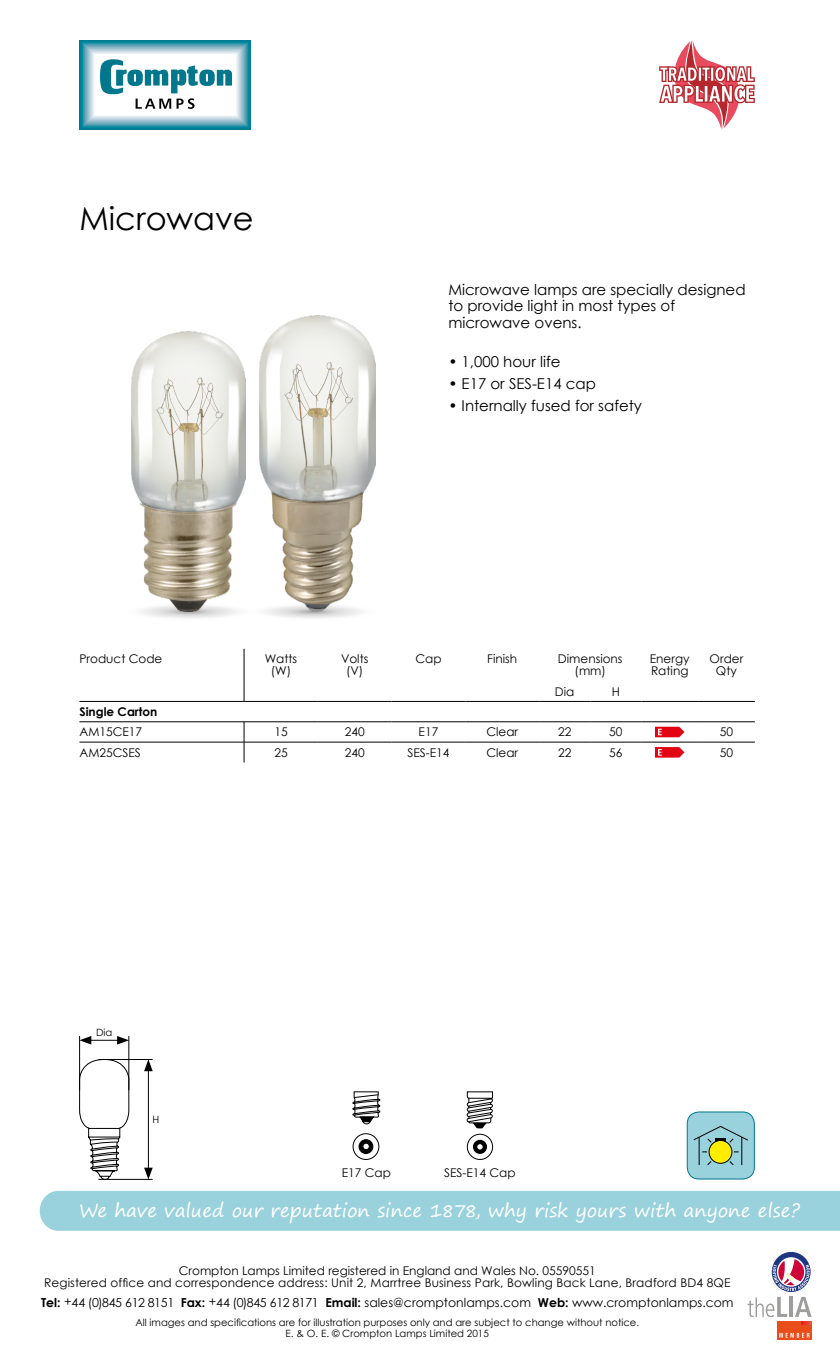
<style>
.page{position:relative;width:840px;height:1361px;background:#fff}
.page>*{position:absolute;margin:0;border:0;box-sizing:border-box;transform-origin:0 0}
.t1{font:32px "Century Gothic";color:#000}
.t2{font:18.6px "Segoe Print";color:#fff}
.t3{font:15px/16.4px "Century Gothic";color:#000}
.t4{font:12.4px "Century Gothic";color:#000}
.t5{font:12px/12px "Century Gothic";color:#000;text-align:center}
.t6{font:700 12px "Century Gothic";color:#000}
.t7{font:10px/11px "Century Gothic";color:#000;text-align:center}
.s1{font-weight:700}
</style>
<div class="page">
<div style="left:40px;top:1191px;width:799px;height:40px;background:#99d1dc"></div>
<div style="left:88px;top:48px;width:154px;height:73px;background:#99bfcd"></div>
<div style="left:89px;top:49px;width:153px;height:72px;background:#9fc2cf"></div>
<div style="left:89px;top:49px;width:152px;height:71px;background:#a9c8d3"></div>
<div style="left:90px;top:50px;width:151px;height:70px;background:#b6cfda"></div>
<div style="left:90px;top:50px;width:150px;height:69px;background:#bbd2dc"></div>
<div style="left:91px;top:51px;width:149px;height:68px;background:#c5d8e1"></div>
<div style="left:91px;top:51px;width:148px;height:67px;background:#dce8ed"></div>
<div style="left:93px;top:52px;width:145px;height:65px;background:#e3edf1"></div>
<div style="left:94px;top:53px;width:143px;height:63px;background:#f1f6f8"></div>
<div style="left:94px;top:54px;width:142px;height:61px;background:#f8fafc"></div>
<div style="left:95px;top:55px;width:141px;height:60px;background:#fdfdfe"></div>
<svg style="left:100px;top:59px;width:132px;height:50px"></svg>
<div style="left:776px;top:1321px;width:35px;height:19px;background:#e94e1a"></div>
<svg style="left:779px;top:1333px;width:30px;height:4px"></svg>
<svg style="left:747px;top:1251px;width:64px;height:73px"></svg>
<img style="left:131px;top:332px;width:115px;height:280px">
<img style="left:259px;top:316px;width:117px;height:296px">
<hr style="left:88px;top:1040px;width:32px;height:1px;background:#000">
<svg style="left:80px;top:1036px;width:11px;height:8px"></svg>
<svg style="left:117px;top:1036px;width:11px;height:8px"></svg>
<hr style="left:79px;top:1036px;width:1px;height:54px;background:#000">
<hr style="left:128px;top:1036px;width:1px;height:54px;background:#000">
<hr style="left:148px;top:1068px;width:1px;height:103px;background:#000">
<svg style="left:144px;top:1059px;width:9px;height:12px"></svg>
<svg style="left:144px;top:1167px;width:9px;height:12px"></svg>
<hr style="left:98px;top:1059px;width:54px;height:1px;background:#000">
<hr style="left:98px;top:1179px;width:54px;height:1px;background:#000">
<div style="left:686px;top:1112px;width:68px;height:67px;background:#99d1dc;border-radius:12px"></div>
<div style="left:686px;top:1111px;width:68px;height:68px;border:1px solid #00778d;border-radius:12px"></div>
<svg style="left:693px;top:1126px;width:55px;height:39px"></svg>
<svg style="left:79px;top:1059px;width:50px;height:121px"></svg>
<svg style="left:466px;top:1091px;width:26px;height:37px"></svg>
<div style="left:467px;top:1134px;width:25px;height:25px;border:1px solid #000;border-radius:50%"></div>
<svg style="left:472px;top:1140px;width:14px;height:14px"></svg>
<svg style="left:352px;top:1091px;width:28px;height:69px"></svg>
<hr style="left:243px;top:649px;width:1px;height:32px;background:#000">
<svg style="left:243px;top:681px;width:1px;height:20px"></svg>
<hr style="left:79px;top:701px;width:165px;height:1px;background:#000">
<hr style="left:244px;top:701px;width:73px;height:1px;background:#000">
<hr style="left:317px;top:701px;width:74px;height:1px;background:#000">
<hr style="left:391px;top:701px;width:74px;height:1px;background:#000">
<hr style="left:465px;top:701px;width:74px;height:1px;background:#000">
<hr style="left:539px;top:701px;width:51px;height:1px;background:#000">
<hr style="left:590px;top:701px;width:51px;height:1px;background:#000">
<hr style="left:641px;top:701px;width:56px;height:1px;background:#000">
<hr style="left:697px;top:701px;width:57px;height:1px;background:#000">
<hr style="left:79px;top:721px;width:165px;height:1px;background:#000">
<hr style="left:244px;top:721px;width:73px;height:1px;background:#000">
<hr style="left:317px;top:721px;width:74px;height:1px;background:#000">
<hr style="left:391px;top:721px;width:74px;height:1px;background:#000">
<hr style="left:465px;top:721px;width:74px;height:1px;background:#000">
<hr style="left:539px;top:721px;width:51px;height:1px;background:#000">
<hr style="left:590px;top:721px;width:51px;height:1px;background:#000">
<hr style="left:641px;top:721px;width:56px;height:1px;background:#000">
<hr style="left:697px;top:721px;width:57px;height:1px;background:#000">
<hr style="left:79px;top:742px;width:165px;height:1px;background:#000">
<hr style="left:244px;top:742px;width:73px;height:1px;background:#000">
<svg style="left:243px;top:722px;width:1px;height:40px"></svg>
<hr style="left:317px;top:742px;width:74px;height:1px;background:#000">
<hr style="left:391px;top:742px;width:74px;height:1px;background:#000">
<hr style="left:465px;top:742px;width:74px;height:1px;background:#000">
<hr style="left:539px;top:742px;width:51px;height:1px;background:#000">
<hr style="left:590px;top:742px;width:51px;height:1px;background:#000">
<hr style="left:641px;top:742px;width:56px;height:1px;background:#000">
<hr style="left:697px;top:742px;width:57px;height:1px;background:#000">
<svg style="left:655px;top:727px;width:29px;height:10px"></svg>
<svg style="left:655px;top:747px;width:29px;height:10px"></svg>
<svg style="left:659px;top:40px;width:95px;height:90px"></svg>
<h1 class="t1" style="left:79px;top:196px;width:176px">Microwave</h1>
<p class="t3" style="left:448px;top:281px;width:298px">Microwave lamps are specially designed to provide light in most types of microwave ovens.</p>
<p class="t3" style="left:448px;top:353px;width:114px">• 1,000 hour life</p>
<p class="t3" style="left:448px;top:375px;width:149px">• E17 or SES-E14 cap</p>
<p class="t3" style="left:448px;top:397px;width:195px">• Internally fused for safety</p>
<p class="t5" style="left:79px;top:653px;width:84px">Product Code</p>
<p class="t5" style="left:264px;top:653px;width:34px">Watts (W)</p>
<p class="t5" style="left:341px;top:653px;width:29px">Volts (V)</p>
<p class="t5" style="left:415px;top:653px;width:28px">Cap</p>
<p class="t5" style="left:487px;top:653px;width:31px">Finish</p>
<p class="t5" style="left:557px;top:653px;width:66px">Dimensions (mm)</p>
<p class="t5" style="left:649px;top:653px;width:41px;text-align:left">Energy<br>Rating</p>
<p class="t5" style="left:709px;top:653px;width:35px">Order<br>Qty</p>
<p class="t5" style="left:554px;top:685px;width:21px">Dia</p>
<p class="t5" style="left:611px;top:685px;width:10px">H</p>
<p class="t6" style="left:79px;top:702px;width:79px">Single Carton</p>
<p class="t5" style="left:79px;top:726px;width:64px">AM15CE17</p>
<p class="t5" style="left:274px;top:726px;width:15px">15</p>
<p class="t5" style="left:344px;top:726px;width:21px">240</p>
<p class="t5" style="left:418px;top:726px;width:21px">E17</p>
<p class="t5" style="left:486px;top:726px;width:33px">Clear</p>
<p class="t5" style="left:557px;top:726px;width:15px">22</p>
<p class="t5" style="left:608px;top:726px;width:15px">50</p>
<p class="t5" style="left:719px;top:726px;width:15px">50</p>
<p class="t5" style="left:79px;top:746px;width:63px">AM25CSES</p>
<p class="t5" style="left:274px;top:746px;width:15px">25</p>
<p class="t5" style="left:344px;top:746px;width:21px">240</p>
<p class="t5" style="left:407px;top:746px;width:44px">SES-E14</p>
<p class="t5" style="left:486px;top:746px;width:33px">Clear</p>
<p class="t5" style="left:557px;top:746px;width:15px">22</p>
<p class="t5" style="left:608px;top:746px;width:15px">56</p>
<p class="t5" style="left:719px;top:746px;width:15px">50</p>
<p class="t7" style="left:96px;top:1026px;width:18px">Dia</p>
<p class="t7" style="left:152px;top:1114px;width:8px">H</p>
<p class="t5" style="left:341px;top:1166px;width:51px">E17 Cap</p>
<p class="t5" style="left:444px;top:1166px;width:73px">SES-E14 Cap</p>
<h2 class="t2" style="left:79px;top:1193px;width:722px">We have valued our reputation since 1878, why risk yours with anyone else?</h2>
<p class="t5" style="left:44px;top:1264px;width:687px">Crompton Lamps Limited registered in England and Wales No. 05590551<br>Registered office and correspondence address: Unit 2, Marrtree Business Park, Bowling Back Lane, Bradford BD4 8QE</p>
<p class="t4" style="left:41px;top:1294px;width:693px"><span class="s1">Tel:</span> +44 (0)845 612 8151 <span class="s1">Fax:</span> +44 (0)845 612 8171 <span class="s1">Email:</span> sales@cromptonlamps.com <span class="s1">Web:</span> www.cromptonlamps.com</p>
<p class="t7" style="left:135px;top:1317px;width:505px">All images and specifications are for illustration purposes only and are subject to change without notice.<br>E. &amp; O. E. © Crompton Lamps Limited 2015</p>
</div>
